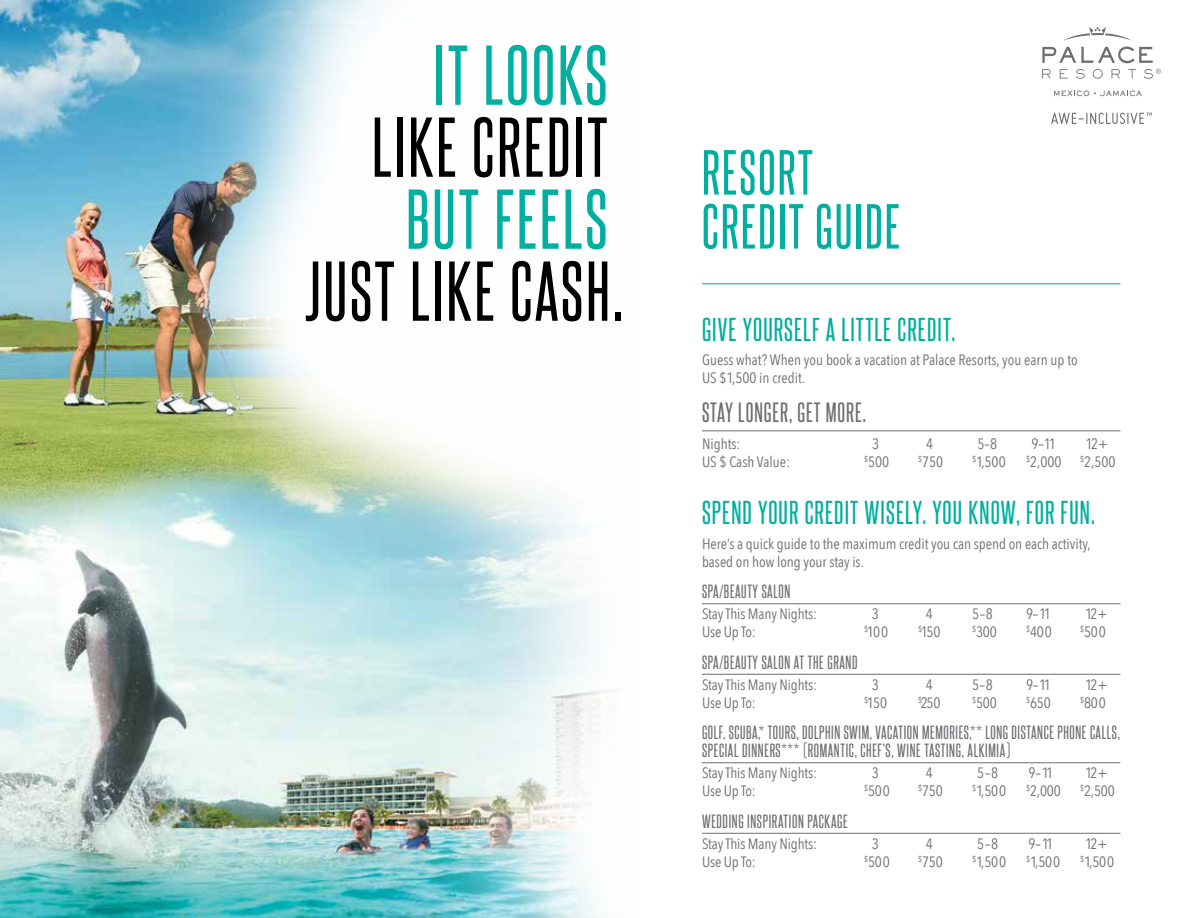
<style>
.page{position:relative;width:1188px;height:918px;background:#fff}
.page>*{position:absolute;margin:0;border:0;box-sizing:border-box;transform-origin:0 0}
.t1{font:72px "Steelfish Rg";letter-spacing:.04em;color:#000}
.t2{font:72px "Steelfish Rg";letter-spacing:.04em;color:#00af9f}
.t3{font:54px/54px "Steelfish Rg";letter-spacing:.04em;color:#00af9f}
.t4{font:28.5px "Steelfish Rg";letter-spacing:.04em;color:#00af9f}
.t5{font:24px "Steelfish Rg";letter-spacing:.04em;color:#6d6e71}
.t6{font:16.5px/18px "Steelfish Rg";letter-spacing:.04em;color:#6d6e71}
.t7{font:condensed 15px/18px "Avenir Next LT Pro";letter-spacing:-.005em;color:#6d6e71}
</style>
<div class="page">
<img style="left:0;top:0;width:611px;height:918px">
<svg style="left:1042px;top:69px;width:9px;height:10px"></svg>
<svg style="left:1060px;top:69px;width:8px;height:10px"></svg>
<svg style="left:1076px;top:69px;width:9px;height:10px"></svg>
<svg style="left:1093px;top:69px;width:10px;height:10px"></svg>
<svg style="left:1112px;top:69px;width:8px;height:10px"></svg>
<svg style="left:1128px;top:69px;width:8px;height:10px"></svg>
<svg style="left:1064px;top:27px;width:68px;height:14px"></svg>
<svg style="left:1042px;top:47px;width:111px;height:16px"></svg>
<svg style="left:1144px;top:69px;width:17px;height:10px"></svg>
<svg style="left:1051px;top:112px;width:101px;height:12px"></svg>
<svg style="left:1054px;top:91px;width:88px;height:5px"></svg>
<hr style="left:702px;top:283px;width:418px;height:1px;background:#00af9f">
<hr style="left:702px;top:430px;width:418px;height:1px;background:#6d6e71">
<hr style="left:702px;top:603px;width:418px;height:1px;background:#6d6e71">
<hr style="left:702px;top:674px;width:418px;height:1px;background:#6d6e71">
<hr style="left:702px;top:762px;width:418px;height:1px;background:#6d6e71">
<hr style="left:702px;top:833px;width:418px;height:1px;background:#6d6e71">
<h1 class="t2" style="left:434px;top:31px;width:175px">IT LOOKS</h1>
<h1 class="t1" style="left:372px;top:103px;width:237px">LIKE CREDIT</h1>
<h1 class="t2" style="left:406px;top:175px;width:203px">BUT FEELS</h1>
<h1 class="t1" style="left:305px;top:247px;width:319px">JUST LIKE CASH.</h1>
<h2 class="t3" style="left:702px;top:144px;width:199px">RESORT<br>CREDIT GUIDE</h2>
<h3 class="t4" style="left:702px;top:312px;width:255px">GIVE YOURSELF A LITTLE CREDIT.</h3>
<p class="t7" style="left:702px;top:351px;width:377px">Guess what? When you book a vacation at Palace Resorts, you earn up to<br>US $1,500 in credit.</p>
<h3 class="t5" style="left:702px;top:398px;width:165px">STAY LONGER, GET MORE.</h3>
<p class="t7" style="left:702px;top:435px;width:40px">Nights:</p>
<p class="t7" style="left:872px;top:435px;width:9px">3</p>
<p class="t7" style="left:926px;top:435px;width:9px">4</p>
<p class="t7" style="left:978px;top:435px;width:21px">5–8</p>
<p class="t7" style="left:1032px;top:435px;width:26px">9–11</p>
<p class="t7" style="left:1086px;top:435px;width:24px">12+</p>
<p class="t7" style="left:702px;top:453px;width:90px">US $ Cash Value:</p>
<p class="t7" style="left:864px;top:453px;width:27px"><sup>$</sup>500</p>
<p class="t7" style="left:918px;top:453px;width:27px"><sup>$</sup>750</p>
<p class="t7" style="left:972px;top:453px;width:35px"><sup>$</sup>1,500</p>
<p class="t7" style="left:1026px;top:453px;width:91px"><sup>$</sup>2,000 <sup>$</sup>2,500</p>
<h3 class="t4" style="left:702px;top:495px;width:394px">SPEND YOUR CREDIT WISELY. YOU KNOW, FOR FUN.</h3>
<p class="t7" style="left:702px;top:534px;width:390px">Here’s a quick guide to the maximum credit you can spend on each activity, based on how long your stay is.</p>
<p class="t6" style="left:702px;top:582px;width:90px">SPA/BEAUTY SALON</p>
<p class="t7" style="left:702px;top:605px;width:117px">Stay This Many Nights:</p>
<p class="t7" style="left:872px;top:605px;width:9px">3</p>
<p class="t7" style="left:926px;top:605px;width:9px">4</p>
<p class="t7" style="left:972px;top:605px;width:22px">5–8</p>
<p class="t7" style="left:1026px;top:605px;width:26px">9–11</p>
<p class="t7" style="left:1085px;top:605px;width:24px">12+</p>
<p class="t7" style="left:702px;top:623px;width:55px">Use Up To:</p>
<p class="t7" style="left:864px;top:623px;width:26px"><sup>$</sup>100</p>
<p class="t7" style="left:918px;top:623px;width:24px"><sup>$</sup>150</p>
<p class="t7" style="left:972px;top:623px;width:26px"><sup>$</sup>300</p>
<p class="t7" style="left:1026px;top:623px;width:27px"><sup>$</sup>400</p>
<p class="t7" style="left:1080px;top:623px;width:27px"><sup>$</sup>500</p>
<p class="t6" style="left:702px;top:652px;width:157px">SPA/BEAUTY SALON AT THE GRAND</p>
<p class="t7" style="left:702px;top:675px;width:117px">Stay This Many Nights:</p>
<p class="t7" style="left:872px;top:675px;width:9px">3</p>
<p class="t7" style="left:926px;top:675px;width:9px">4</p>
<p class="t7" style="left:972px;top:675px;width:22px">5–8</p>
<p class="t7" style="left:1026px;top:675px;width:26px">9–11</p>
<p class="t7" style="left:1085px;top:675px;width:24px">12+</p>
<p class="t7" style="left:702px;top:693px;width:55px">Use Up To:</p>
<p class="t7" style="left:864px;top:693px;width:25px"><sup>$</sup>150</p>
<p class="t7" style="left:918px;top:693px;width:24px"><sup>$</sup>250</p>
<p class="t7" style="left:972px;top:693px;width:26px"><sup>$</sup>500</p>
<p class="t7" style="left:1026px;top:693px;width:26px"><sup>$</sup>650</p>
<p class="t7" style="left:1080px;top:693px;width:27px"><sup>$</sup>800</p>
<p class="t6" style="left:702px;top:723px;width:419px">GOLF, SCUBA,* TOURS, DOLPHIN SWIM, VACATION MEMORIES,** LONG DISTANCE PHONE CALLS,<br>SPECIAL DINNERS*** (ROMANTIC, CHEF’S, WINE TASTING, ALKIMIA)</p>
<p class="t7" style="left:702px;top:764px;width:117px">Stay This Many Nights:</p>
<p class="t7" style="left:872px;top:764px;width:9px">3</p>
<p class="t7" style="left:926px;top:764px;width:9px">4</p>
<p class="t7" style="left:977px;top:764px;width:22px">5–8</p>
<p class="t7" style="left:1029px;top:764px;width:26px">9–11</p>
<p class="t7" style="left:1085px;top:764px;width:24px">12+</p>
<p class="t7" style="left:702px;top:782px;width:55px">Use Up To:</p>
<p class="t7" style="left:864px;top:782px;width:27px"><sup>$</sup>500</p>
<p class="t7" style="left:918px;top:782px;width:26px"><sup>$</sup>750</p>
<p class="t7" style="left:972px;top:782px;width:36px"><sup>$</sup>1,500</p>
<p class="t7" style="left:1026px;top:782px;width:36px"><sup>$</sup>2,000</p>
<p class="t7" style="left:1080px;top:782px;width:36px"><sup>$</sup>2,500</p>
<p class="t6" style="left:702px;top:811px;width:147px">WEDDING INSPIRATION PACKAGE</p>
<p class="t7" style="left:702px;top:834px;width:117px">Stay This Many Nights:</p>
<p class="t7" style="left:872px;top:834px;width:9px">3</p>
<p class="t7" style="left:926px;top:834px;width:9px">4</p>
<p class="t7" style="left:977px;top:834px;width:22px">5–8</p>
<p class="t7" style="left:1029px;top:834px;width:26px">9–11</p>
<p class="t7" style="left:1085px;top:834px;width:24px">12+</p>
<p class="t7" style="left:702px;top:852px;width:55px">Use Up To:</p>
<p class="t7" style="left:864px;top:852px;width:27px"><sup>$</sup>500</p>
<p class="t7" style="left:918px;top:852px;width:26px"><sup>$</sup>750</p>
<p class="t7" style="left:972px;top:852px;width:36px"><sup>$</sup>1,500</p>
<p class="t7" style="left:1026px;top:852px;width:36px"><sup>$</sup>1,500</p>
<p class="t7" style="left:1080px;top:852px;width:36px"><sup>$</sup>1,500</p>
</div>
